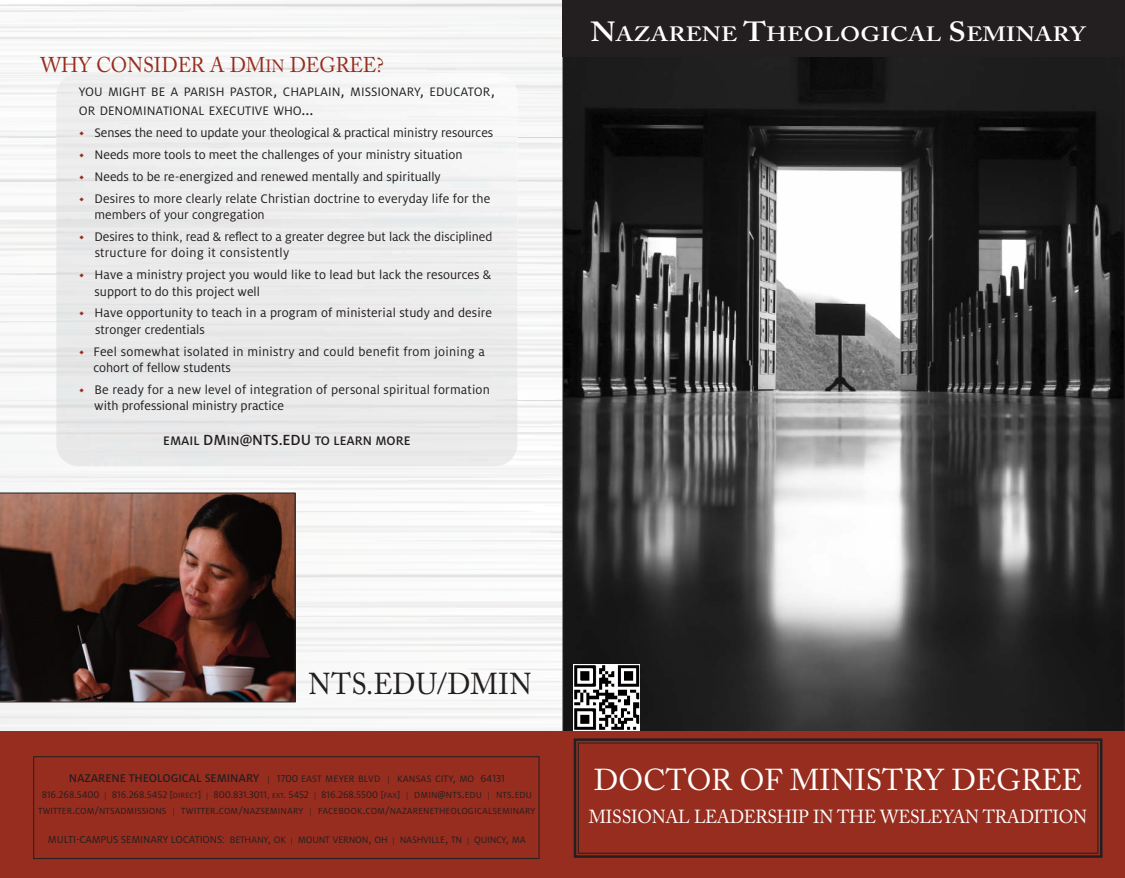
<style>
.page{position:relative;width:1125px;height:878px;background:#fff}
.page>*{position:absolute;margin:0;border:0;box-sizing:border-box;transform-origin:0 0}
.t1{font:30px "Adobe Caslon Pro";color:#fff}
.t2{font:30px "Adobe Caslon Pro";letter-spacing:.015em;color:#231f20;scale:.94 1}
.t3{font:21.25px "Adobe Caslon Pro";color:#972d1f;scale:.94 1}
.t4{font:600 20.62px "Adobe Caslon Pro";letter-spacing:.015em;color:#fff;scale:1.14 1}
.t5{font:18.75px "Adobe Caslon Pro";letter-spacing:-.01em;color:#fff;scale:.94 1}
.t6{font:13.75px/21.8px "Milo OT";color:#231f20}
.t7{font:13.75px/21.8px "Milo OT";letter-spacing:.02em;color:#231f20}
.t8{font:500 13.75px "Milo OT";color:#231f20}
.t9{font:13.62px/18.8px "Milo OT";color:#231f20}
.t10{font:500 12.5px "Milo OT";letter-spacing:-.01em;color:#231f20}
.t11{font:10.62px "Milo OT";color:#231f20}
.t12{font:10.25px "Milo OT";letter-spacing:-.015em;color:#231f20}
.t13{font:9.88px "Milo OT";letter-spacing:.01em;color:#231f20}
.s1{font-size:17.5px}
.s2{font-size:18.12px}
.s3{font-size:16.25px}
.s4{font-size:27.5px}
.s5{font-weight:400;font-size:7.5px}
.s6{font-weight:400;font-size:11.25px}
.s7{font-weight:400;font-size:10.25px}
.s8{font-weight:400;font-size:13.75px}
.s9{font-size:7.5px}
.s10{font-size:10px}
.s11{font-size:8.5px}
.s12{font-size:8px}
.s13{font-size:9.88px}
.s14{font-size:11.25px}
.s15{font-size:13.12px}
.s16{font-size:13.75px}
</style>
<div class="page">
<img style="left:0;top:3px;width:562px;height:728px">
<svg style="left:562px;top:56px;width:563px;height:675px;background:#4b4b4b"></svg>
<div style="left:562px;top:731px;width:563px;height:147px;background:#972d1f"></div>
<div style="left:0;top:731px;width:562px;height:147px;background:#972d1f"></div>
<div style="left:574px;top:738px;width:528px;height:119px;border:2px solid #231f20"></div>
<div style="left:578px;top:742px;width:520px;height:111px;border:1px solid #231f20"></div>
<img style="left:56px;top:73px;width:462px;height:393px">
<svg style="left:0;top:492px;width:295px;height:210px;background:#51322a"></svg>
<img style="left:574px;top:664px;width:66px;height:66px">
<div style="left:562px;top:0;width:563px;height:56px;background:#231f20"></div>
<div style="left:33px;top:756px;width:506px;height:102px;border:1px solid #231f20"></div>
<svg style="left:80px;top:132px;width:4px;height:4px"></svg>
<svg style="left:80px;top:153px;width:4px;height:4px"></svg>
<svg style="left:80px;top:175px;width:4px;height:4px"></svg>
<svg style="left:80px;top:197px;width:4px;height:4px"></svg>
<svg style="left:80px;top:235px;width:4px;height:4px"></svg>
<svg style="left:80px;top:273px;width:4px;height:4px"></svg>
<svg style="left:80px;top:312px;width:4px;height:4px"></svg>
<svg style="left:80px;top:350px;width:4px;height:4px"></svg>
<svg style="left:80px;top:388px;width:4px;height:4px"></svg>
<h2 class="t3" style="left:40px;top:57px;width:367px">WHY CONSIDER A DM<span class="s1">IN</span> DEGREE?</h2>
<p class="t9" style="left:79px;top:83px;width:418px">you might be a parish pastor<span class="s2">,</span> chaplain<span class="s2">,</span> missionary<span class="s2">,</span> educator<span class="s2">, </span>or denominational executive who<span class="s2">...</span></p>
<p class="t6" style="left:95px;top:123px;width:400px">senses the need to update your theological &amp; practical ministry resources needs more tools to meet the challenges of your ministry situation needs to be re-energized and renewed mentally and spiritually<br>desires to more clearly relate christian doctrine to everyday life for the</p>
<p class="t6" style="left:95px;top:205px;width:399px">members of your congregation<br>desires to think, read &amp; reflect to a greater degree but lack the disciplined</p>
<p class="t6" style="left:95px;top:243px;width:398px">structure for doing it consistently<br>have a ministry project you would like to lead but lack the resources &amp;</p>
<p class="t6" style="left:95px;top:281px;width:399px">support to do this project well<br>have opportunity to teach in a program of ministerial study and desire</p>
<p class="t7" style="left:94px;top:319px;width:393px">stronger credentials<br>Feel somewhat isolated in ministry and could benefit from joining a</p>
<p class="t6" style="left:93px;top:358px;width:398px">cohort of fellow students<br>be ready for a new level of integration of personal spiritual formation</p>
<p class="t6" style="left:94px;top:396px;width:191px">with professional ministry practice</p>
<p class="t8" style="left:163px;top:436px;width:249px">EMAIL <span class="s3">DM</span>IN<span class="s3">@NTS.EDU</span> TO LEARN MORE</p>
<h3 class="t4" style="left:591px;top:26px;width:436px"><span class="s4">N</span>AZARENE <span class="s4">T</span>HEOLOGICAL <span class="s4">S</span>EMINARY</h3>
<h1 class="t2" style="left:309px;top:673px;width:239px">NTS.EDU/DMIN</h1>
<p class="t10" style="left:69px;top:773px;width:438px">NAZARENE THEOLOGICAL SEMINARY <span class="s5">|</span> <span class="s6">1700</span> <span class="s7">east meyer blvd</span> <span class="s5">|</span> <span class="s7">kansas city</span><span class="s8">,</span> <span class="s7">mo</span> <span class="s6">64131</span></p>
<p class="t11" style="left:42px;top:790px;width:492px">816.268.5400 <span class="s9">|</span> 816.268.5452 <span class="s10">[</span><span class="s11">direct</span><span class="s10">]</span> <span class="s9">|</span> 800.831.3011, <span class="s12">ext</span>. 5452 <span class="s9">|</span> 816.268.5500 <span class="s10">[</span><span class="s11">Fax</span><span class="s10">]</span> <span class="s9">|</span> <span class="s13">dmin</span><span class="s14">@</span><span class="s13">nts</span><span class="s15">.</span><span class="s13">edu</span> <span class="s9">|</span> <span class="s13">nts</span><span class="s15">.</span><span class="s13">edu</span></p>
<p class="t13" style="left:38px;top:807px;width:499px">twitter<span class="s15">.</span>com<span class="s14">/</span>ntsadmissions <span class="s9">|</span> twitter<span class="s15">.</span>com<span class="s14">/</span>nazseminary <span class="s9">|</span> Facebook<span class="s15">.</span>com<span class="s14">/</span>nazarenetheologicalseminary</p>
<p class="t12" style="left:48px;top:835px;width:479px"><span class="s14">multi-campus seminary locations:</span> bethany<span class="s16">,</span> ok <span class="s9">|</span> mount vernon<span class="s16">,</span> oh <span class="s9">|</span> nashville<span class="s16">,</span> tn <span class="s9">|</span> quincy<span class="s16">,</span> ma</p>
<h1 class="t1" style="left:594px;top:769px;width:490px">DOCTOR OF MINISTRY DEGREE</h1>
<h3 class="t5" style="left:589px;top:809px;width:532px">MISSIONAL LEADERSHIP IN THE WESLEYAN TRADITION</h3>
</div>
